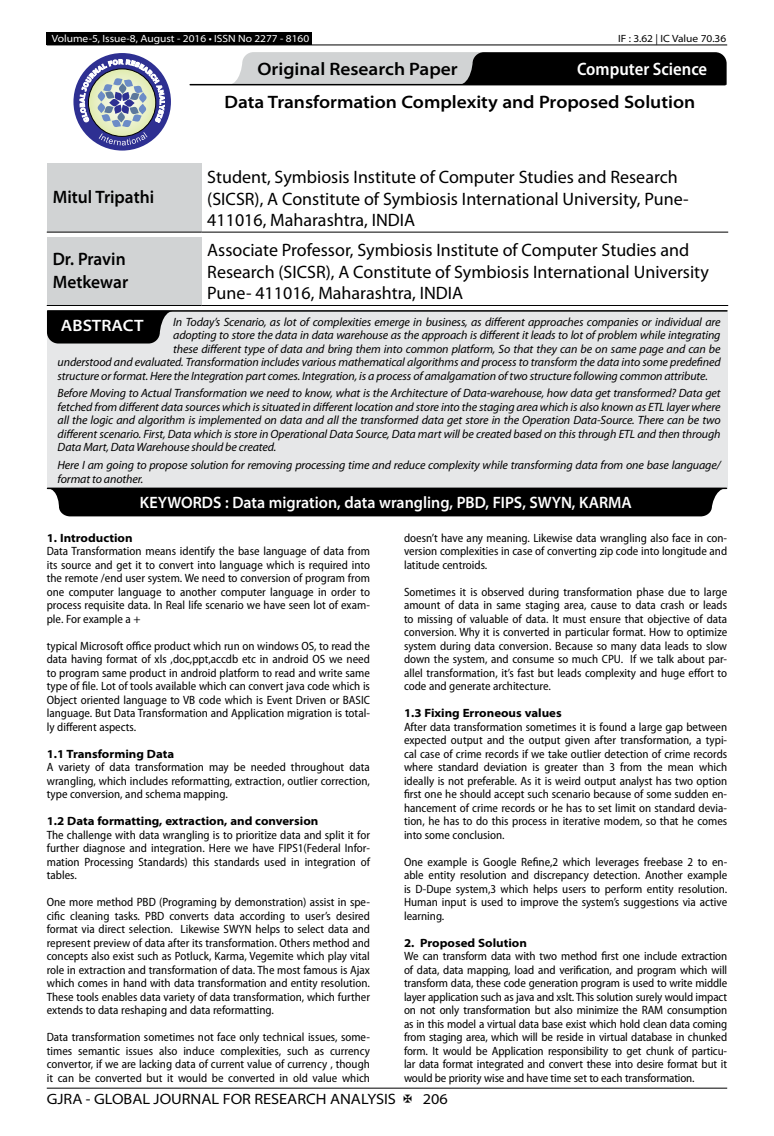
<style>
.page{position:relative;width:774px;height:1136px;background:#fff}
.page>*{position:absolute;margin:0;border:0;box-sizing:border-box;transform-origin:0 0}
.t1{font:18px/21.6px "Myriad Pro";color:#000}
.t2{font:600 semi-expanded 18px "Myriad Pro";color:#000}
.t3{font:600 semi-expanded 18px/23.4px "Myriad Pro";color:#000;scale:.9 1}
.t4{font:600 semi-condensed 18px "Myriad Pro";color:#fff}
.t5{font:600 semi-expanded 16.5px "Myriad Pro";color:#fff;scale:.9 1}
.t6{font:600 semi-expanded 16.5px "Myriad Pro";color:#fff}
.t7{font:semi-expanded 15px "Myriad Pro";color:#000}
.t8{font:semi-condensed 12px/13.5px "Myriad Pro";color:#000;text-align:justify}
.t9{font:italic 12px/13.5px "Myriad Pro";letter-spacing:-.01em;color:#000;text-align:justify}
.t10{font:700 semi-expanded 12px "Myriad Pro";color:#000}
.t11{font:semi-expanded 10.5px "Myriad Pro";color:#fff}
.t12{font:semi-expanded 10.5px "Myriad Pro";color:#000}
</style>
<div class="page">
<hr style="left:47px;top:1087px;width:680px;height:1px;background:#000">
<div style="left:47px;top:32px;width:265px;height:13px;background:#000"></div>
<hr style="left:47px;top:45px;width:680px;height:1px;background:#000">
<svg style="left:229px;top:52px;width:498px;height:33px;background:#686969"></svg>
<div style="left:73px;top:53px;width:98px;height:97px;background:#2e3092;border-radius:50%"></div>
<svg style="left:80px;top:59px;width:85px;height:86px"></svg>
<div style="left:47px;top:163px;width:154px;height:69px;background:#d1d3d4"></div>
<hr style="left:47px;top:232px;width:154px;height:1px;background:#000">
<hr style="left:201px;top:232px;width:527px;height:1px;background:#000">
<div style="left:47px;top:237px;width:154px;height:68px;background:#d1d3d4"></div>
<hr style="left:47px;top:305px;width:154px;height:1px;background:#000">
<hr style="left:201px;top:305px;width:527px;height:1px;background:#000">
<div style="left:47px;top:310px;width:680px;height:178px;background:#e6e7e8"></div>
<hr style="left:48px;top:310px;width:679px;height:2px;background:#000">
<svg style="left:47px;top:311px;width:126px;height:32px;background:#161616"></svg>
<hr style="left:48px;top:487px;width:678px;height:2px;background:#000">
<div style="left:47px;top:488px;width:679px;height:28px;background:#000"></div>
<hr style="left:190px;top:84px;width:535px;height:1px;background:#000">
<p class="t11" style="left:52px;top:32px;width:259px">Volume-5, Issue-8, August - 2016 • ISSN No 2277 - 8160</p>
<p class="t12" style="left:618px;top:32px;width:110px">IF : 3.62 | IC Value 70.36</p>
<h1 class="t2" style="left:257px;top:59px;width:202px">Original Research Paper</h1>
<h1 class="t4" style="left:577px;top:59px;width:132px">Computer Science</h1>
<h1 class="t2" style="left:225px;top:92px;width:472px">Data Transformation Complexity and Proposed Solution</h1>
<h1 class="t3" style="left:53px;top:186px;width:114px">Mitul Tripathi</h1>
<h1 class="t1" style="left:207px;top:166px;width:483px">Student, Symbiosis Institute of Computer Studies and Research (SICSR), A Constitute of Symbiosis International University, Pune-<br>411016, Maharashtra, INDIA</h1>
<h1 class="t3" style="left:53px;top:247px;width:85px">Dr. Pravin<br>Metkewar</h1>
<h1 class="t1" style="left:207px;top:240px;width:503px">Associate Professor, Symbiosis Institute of Computer Studies and<br>Research (SICSR), A Constitute of Symbiosis International University<br>Pune- 411016, Maharashtra, INDIA</h1>
<p class="t9" style="left:173px;top:315px;width:549px">In Today’s Scenario, as lot of complexities emerge in business, as different approaches companies or individual are</p>
<p class="t9" style="left:173px;top:328px;width:549px">adopting to store the data in data warehouse as the approach is different it leads to lot of problem while integrating</p>
<p class="t9" style="left:173px;top:342px;width:549px">these different type of data and bring them into common platform, So that they can be on same page and can be</p>
<p class="t9" style="left:58px;top:355px;width:664px">understood and evaluated. Transformation includes various mathematical algorithms and process to transform the data into some predefined</p>
<p class="t9" style="left:58px;top:369px;width:652px">structure or format. Here the Integration part comes. Integration, is a process of amalgamation of two structure following common attribute.</p>
<p class="t9" style="left:58px;top:387px;width:664px">Before Moving to Actual Transformation we need to know, what is the Architecture of Data-warehouse, how data get transformed? Data get fetched from different data sources which is situated in different location and store into the staging area which is also known as ETL layer where all the logic and algorithm is implemented on data and all the transformed data get store in the Operation Data-Source. There can be two different scenario. First, Data which is store in Operational Data Source, Data mart will be created based on this through ETL and then through Data Mart, Data Warehouse should be created.</p>
<p class="t9" style="left:58px;top:458px;width:664px">Here I am going to propose solution for removing processing time and reduce complexity while transforming data from one base language/ format to another.</p>
<h2 class="t6" style="left:61px;top:316px;width:84px">ABSTRACT</h2>
<h2 class="t5" style="left:140px;top:493px;width:548px">KEYWORDS : Data migration, data wrangling, PBD, FIPS, SWYN, KARMA</h2>
<p class="t10" style="left:47px;top:530px;width:87px">1. Introduction</p>
<p class="t8" style="left:47px;top:544px;width:325px">Data Transformation means identify the base language of data from its source and get it to convert into language which is required into the remote /end user system. We need to conversion of program from one computer language to another computer language in order to process requisite data. In Real life scenario we have seen lot of exam&shy;ple. For example a +</p>
<p class="t8" style="left:47px;top:639px;width:325px">typical Microsoft office product which run on windows OS, to read the data having format of xls ,doc,ppt,accdb etc in android OS we need to program same product in android platform to read and write same type of file. Lot of tools available which can convert java code which is Object oriented language to VB code which is Event Driven or BASIC language. But Data Transformation and Application migration is total&shy;ly different aspects.</p>
<p class="t10" style="left:47px;top:746px;width:129px">1.1 Transforming Data</p>
<p class="t8" style="left:47px;top:760px;width:325px">A variety of data transformation may be needed throughout data wrangling, which includes reformatting, extraction, outlier correction, type conversion, and schema mapping.</p>
<p class="t10" style="left:47px;top:814px;width:273px">1.2 Data formatting, extraction, and conversion</p>
<p class="t8" style="left:47px;top:828px;width:325px">The challenge with data wrangling is to prioritize data and split it for further diagnose and integration. Here we have FIPS1(Federal Infor&shy;mation Processing Standards) this standards used in integration of tables.</p>
<p class="t8" style="left:47px;top:895px;width:325px">One more method PBD (Programing by demonstration) assist in spe&shy;cific cleaning tasks. PBD converts data according to user’s desired format via direct selection. Likewise SWYN helps to select data and represent preview of data after its transformation. Others method and concepts also exist such as Potluck, Karma, Vegemite which play vital role in extraction and transformation of data. The most famous is Ajax which comes in hand with data transformation and entity resolution.<br>These tools enables data variety of data transformation, which further extends to data reshaping and data reformatting.</p>
<p class="t8" style="left:47px;top:1030px;width:325px">Data transformation sometimes not face only technical issues, some&shy;times semantic issues also induce complexities, such as currency convertor, if we are lacking data of current value of currency , though it can be converted but it would be converted in old value which</p>
<p class="t8" style="left:404px;top:531px;width:325px">doesn’t have any meaning. Likewise data wrangling also face in con&shy;version complexities in case of converting zip code into longitude and latitude centroids.</p>
<p class="t8" style="left:404px;top:585px;width:325px">Sometimes it is observed during transformation phase due to large amount of data in same staging area, cause to data crash or leads to missing of valuable of data. It must ensure that objective of data conversion. Why it is converted in particular format. How to optimize system during data conversion. Because so many data leads to slow down the system, and consume so much CPU. If we talk about par&shy;allel transformation, it’s fast but leads complexity and huge effort to code and generate architecture.</p>
<p class="t10" style="left:404px;top:706px;width:159px">1.3 Fixing Erroneous values</p>
<p class="t8" style="left:404px;top:720px;width:325px">After data transformation sometimes it is found a large gap between expected output and the output given after transformation, a typi&shy;cal case of crime records if we take outlier detection of crime records where standard deviation is greater than 3 from the mean which ideally is not preferable. As it is weird output analyst has two option first one he should accept such scenario because of some sudden en&shy;hancement of crime records or he has to set limit on standard devia&shy;tion, he has to do this process in iterative modem, so that he comes into some conclusion.</p>
<p class="t8" style="left:404px;top:855px;width:325px">One example is Google Refine,2 which leverages freebase 2 to en&shy;able entity resolution and discrepancy detection. Another example is D-Dupe system,3 which helps users to perform entity resolution.<br>Human input is used to improve the system’s suggestions via active learning.</p>
<p class="t10" style="left:404px;top:935px;width:124px">2. Proposed Solution</p>
<p class="t8" style="left:404px;top:949px;width:325px">We can transform data with two method first one include extraction of data, data mapping, load and verification, and program which will transform data, these code generation program is used to write middle layer application such as java and xslt. This solution surely would impact on not only transformation but also minimize the RAM consumption as in this model a virtual data base exist which hold clean data coming from staging area, which will be reside in virtual database in chunked form. It would be Application responsibility to get chunk of particu&shy;lar data format integrated and convert these into desire format but it would be priority wise and have time set to each transformation.</p>
<p class="t7" style="left:47px;top:1090px;width:351px">GJRA - GLOBAL JOURNAL FOR RESEARCH ANALYSIS</p>
<p class="t7" style="left:423px;top:1090px;width:27px">206</p>
</div>
